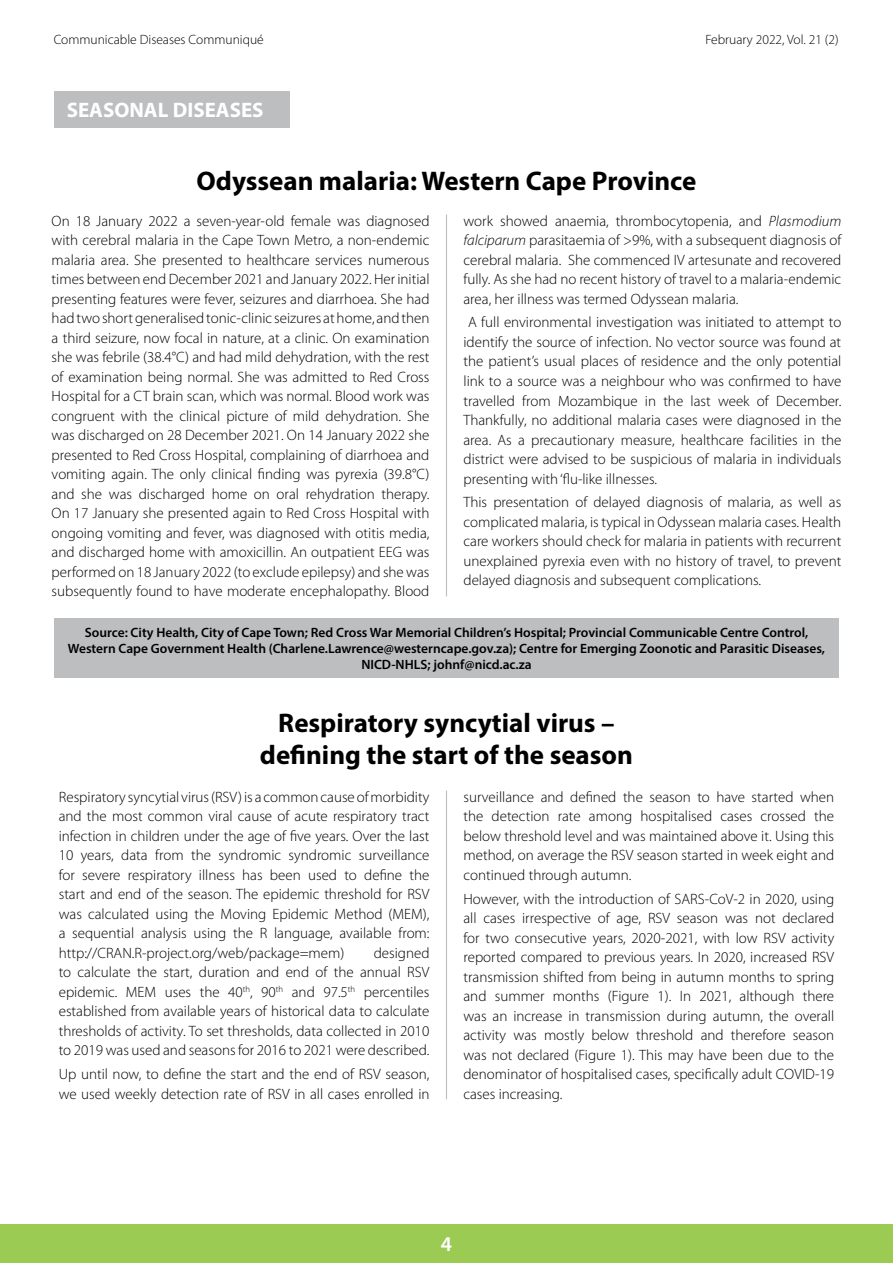
<style>
.page{position:relative;width:893px;height:1263px;background:#fff}
.page>*{position:absolute;margin:0;border:0;box-sizing:border-box;transform-origin:0 0}
.t1{font:700 27px/32.4px "Myriad Pro";color:#000;text-align:center}
.t2{font:700 21px "Myriad Pro";color:#fff}
.t3{font:600 21px "Myriad Pro";color:#fff}
.t4{font:300 15px/19.5px "Myriad Pro";color:#000;text-align:justify}
.t5{font:600 13.5px/16.2px "Myriad Pro";color:#000;text-align:center}
.t6{font:300 13.5px "Myriad Pro";color:#000}
.s1{font-style:italic}
</style>
<div class="page">
<div style="left:0;top:1224px;width:893px;height:39px;background:#9bcb52"></div>
<div style="left:349px;top:1157px;width:42px;height:42px;border:2px solid #fff;border-radius:50%"></div>
<div style="left:54px;top:92px;width:235px;height:36px;background:#bcbec0"></div>
<hr style="left:446px;top:214px;width:1px;height:382px;background:#bcbec0">
<hr style="left:446px;top:790px;width:1px;height:309px;background:#bcbec0">
<div style="left:54px;top:618px;width:785px;height:59px;background:#bcbec0"></div>
<p class="t6" style="left:54px;top:32px;width:212px">Communicable Diseases Communiqué</p>
<p class="t6" style="left:705px;top:32px;width:135px">February 2022, Vol. 21 (2)</p>
<h2 class="t2" style="left:67px;top:97px;width:198px">SEASONAL DISEASES</h2>
<h1 class="t1" style="left:197px;top:164px;width:501px">Odyssean malaria: Western Cape Province</h1>
<p class="t4" style="left:52px;top:211px;width:379px">On 18 January 2022 a seven-year-old female was diagnosed with cerebral malaria in the Cape Town Metro, a non-endemic malaria area. She presented to healthcare services numerous times between end December 2021 and January 2022. Her initial presenting features were fever, seizures and diarrhoea. She had had two short generalised tonic-clinic seizures at home, and then a third seizure, now focal in nature, at a clinic. On examination she was febrile (38.4°C) and had mild dehydration, with the rest of examination being normal. She was admitted to Red Cross Hospital for a CT brain scan, which was normal. Blood work was congruent with the clinical picture of mild dehydration. She was discharged on 28 December 2021. On 14 January 2022 she presented to Red Cross Hospital, complaining of diarrhoea and vomiting again. The only clinical finding was pyrexia (39.8°C) and she was discharged home on oral rehydration therapy.<br>On 17 January she presented again to Red Cross Hospital with ongoing vomiting and fever, was diagnosed with otitis media, and discharged home with amoxicillin. An outpatient EEG was performed on 18 January 2022 (to exclude epilepsy) and she was subsequently found to have moderate encephalopathy. Blood</p>
<p class="t4" style="left:463px;top:211px;width:379px">work showed anaemia, thrombocytopenia, and <span class="s1">Plasmodium falciparum</span> parasitaemia of &gt;9%, with a subsequent diagnosis of cerebral malaria. She commenced IV artesunate and recovered fully. As she had no recent history of travel to a malaria-endemic area, her illness was termed Odyssean malaria.</p>
<p class="t4" style="left:463px;top:313px;width:379px;text-indent:4px">A full environmental investigation was initiated to attempt to identify the source of infection. No vector source was found at the patient’s usual places of residence and the only potential link to a source was a neighbour who was confirmed to have travelled from Mozambique in the last week of December.<br>Thankfully, no additional malaria cases were diagnosed in the area. As a precautionary measure, healthcare facilities in the district were advised to be suspicious of malaria in individuals presenting with ‘flu-like illnesses.</p>
<p class="t4" style="left:463px;top:493px;width:379px">This presentation of delayed diagnosis of malaria, as well as complicated malaria, is typical in Odyssean malaria cases. Health care workers should check for malaria in patients with recurrent unexplained pyrexia even with no history of travel, to prevent delayed diagnosis and subsequent complications.</p>
<p class="t5" style="left:68px;top:624px;width:759px">Source: City Health, City of Cape Town; Red Cross War Memorial Children’s Hospital; Provincial Communicable Centre Control,<br>Western Cape Government Health (Charlene.Lawrence@westerncape.gov.za); Centre for Emerging Zoonotic and Parasitic Diseases,<br>NICD-NHLS; johnf@nicd.ac.za</p>
<h1 class="t1" style="left:260px;top:705px;width:375px">Respiratory syncytial virus – defining the start of the season</h1>
<p class="t4" style="left:59px;top:787px;width:372px">Respiratory syncytial virus (RSV) is a common cause of morbidity and the most common viral cause of acute respiratory tract infection in children under the age of five years. Over the last 10 years, data from the syndromic syndromic surveillance for severe respiratory illness has been used to define the start and end of the season. The epidemic threshold for RSV was calculated using the Moving Epidemic Method (MEM), a sequential analysis using the R language, available from: http://CRAN.R-project.org/web/package=mem)</p>
<p class="t4" style="left:59px;top:943px;width:372px;text-indent:315px">designed to calculate the start, duration and end of the annual RSV epidemic. MEM uses the 40<sup>th</sup>, 90<sup>th</sup> and 97.5<sup>th</sup> percentiles established from available years of historical data to calculate thresholds of activity. To set thresholds, data collected in 2010 to 2019 was used and seasons for 2016 to 2021 were described.</p>
<p class="t4" style="left:59px;top:1064px;width:372px">Up until now, to define the start and the end of RSV season, we used weekly detection rate of RSV in all cases enrolled in</p>
<p class="t4" style="left:463px;top:787px;width:372px">surveillance and defined the season to have started when the detection rate among hospitalised cases crossed the below threshold level and was maintained above it. Using this method, on average the RSV season started in week eight and continued through autumn.</p>
<p class="t4" style="left:463px;top:889px;width:372px">However, with the introduction of SARS-CoV-2 in 2020, using all cases irrespective of age, RSV season was not declared for two consecutive years, 2020-2021, with low RSV activity reported compared to previous years. In 2020, increased RSV transmission shifted from being in autumn months to spring and summer months (Figure 1). In 2021, although there was an increase in transmission during autumn, the overall activity was mostly below threshold and therefore season was not declared (Figure 1). This may have been due to the denominator of hospitalised cases, specifically adult COVID-19 cases increasing.</p>
<h2 class="t3" style="left:441px;top:1230px;width:13px">4</h2>
</div>
